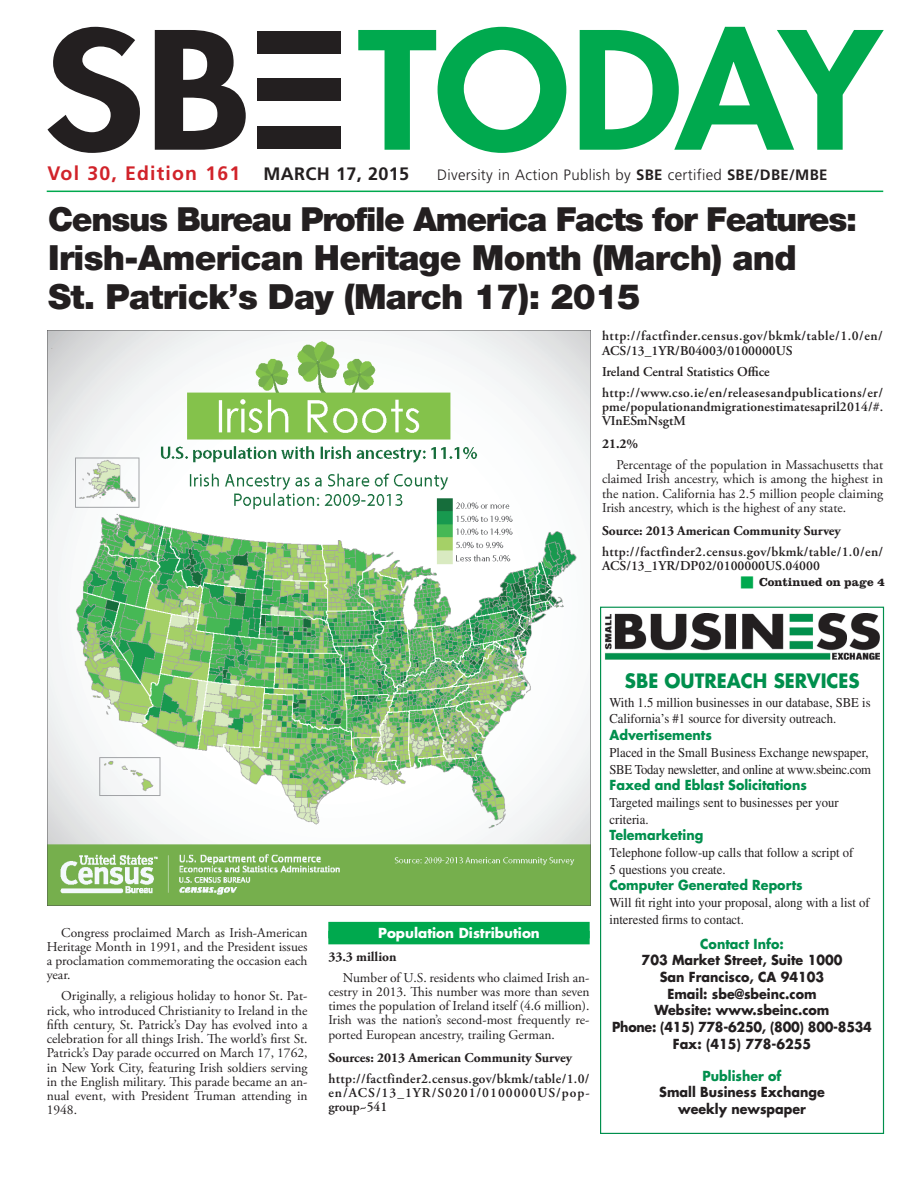
<style>
.page{position:relative;width:918px;height:1188px;background:#fff}
.page>*{position:absolute;margin:0;border:0;box-sizing:border-box;transform-origin:0 0}
.t1{font:900 34.5px/39px "Helvetica Neue LT";letter-spacing:-.02em;color:#231f20}
.t2{font:900 33px "Helvetica Neue LT";letter-spacing:-.04em;color:#231f20}
.t3{font:700 19.5px "Frutiger";letter-spacing:.06em;color:#d1232a}
.t4{font:700 19.35px "Futura";color:#008f4d;scale:.94 1}
.t5{font:300 15px "Frutiger";letter-spacing:.02em;color:#231f20}
.t6{font:13.5px/14.2px "Adobe Garamond Pro";color:#231f20;text-align:justify}
.t7{font:13.5px/16.6px "Times";color:#231f20;scale:.94 1}
.t8{font:600 13.5px/14.2px "Adobe Garamond Pro";letter-spacing:.015em;color:#231f20}
.t9{font:700 13.5px/16.6px "Futura";color:#231f20;text-align:center;scale:.94 1}
.t10{font:700 13.5px "Futura";color:#008f4d;scale:.94 1}
.t11{font:700 13.5px "Adobe Garamond Pro";color:#231f20}
.t12{font:600 13.5px/14.2px "Adobe Garamond Pro";letter-spacing:.04em;color:#231f20}
.t13{font:700 13.5px "Futura";color:#fff}
.t14{font:700 12px "Clarendon LT Std";color:#231f20}
.s1{font-size:18px;color:#231f20}
.s2{font-weight:700}
</style>
<div class="page">
<hr style="left:47px;top:191px;width:836px;height:1px;background:#00a94e">
<div style="left:600px;top:607px;width:284px;height:527px;background:#fff;border:1px solid #008f4d"></div>
<img style="left:605px;top:614px;width:275px;height:46px">
<div style="left:257px;top:126px;width:84px;height:22px;background:#231f20"></div>
<div style="left:257px;top:78px;width:84px;height:23px;background:#231f20"></div>
<div style="left:257px;top:31px;width:84px;height:22px;background:#231f20"></div>
<svg style="left:47px;top:27px;width:93px;height:126px"></svg>
<svg style="left:155px;top:30px;width:91px;height:120px"></svg>
<svg style="left:358px;top:27px;width:208px;height:126px"></svg>
<svg style="left:580px;top:27px;width:304px;height:123px"></svg>
<div style="left:328px;top:922px;width:262px;height:22px;background:#00a94e"></div>
<img style="left:47px;top:330px;width:544px;height:576px">
<h3 class="t3" style="left:47px;top:162px;width:363px">Vol 30, Edition 161 <span class="s1">MARCH 17, 2015</span></h3>
<p class="t5" style="left:437px;top:166px;width:392px">Diversity in Action Publish by <span class="s2">SBE</span> certified <span class="s2">SBE/DBE/MBE</span></p>
<h2 class="t2" style="left:48px;top:200px;width:810px">Census Bureau Profile America Facts for Features:</h2>
<h1 class="t1" style="left:48px;top:238px;width:750px">Irish-American Heritage Month (March) and<br>St. Patrick’s Day (March 17): 2015</h1>
<p class="t12" style="left:602px;top:329px;width:282px">http://factfinder.census.gov/bkmk/table/1.0/en/<br>ACS/13_1YR/B04003/0100000US</p>
<p class="t8" style="left:602px;top:361px;width:283px;line-height:21px">Ireland Central Statistics Office http://www.cso.ie/en/releasesandpublications/er/</p>
<p class="t8" style="left:602px;top:400px;width:283px">pme/populationandmigrationestimatesapril2014/#.<br>VInESmNsgtM</p>
<p class="t11" style="left:602px;top:436px;width:38px">21.2%</p>
<p class="t6" style="left:602px;top:458px;width:283px;text-indent:15px">Percentage of the population in Massachusetts that claimed Irish ancestry, which is among the highest in the nation. California has 2.5 million people claiming Irish ancestry, which is the highest of any state.</p>
<p class="t11" style="left:602px;top:523px;width:240px">Source: 2013 American Community Survey</p>
<p class="t8" style="left:602px;top:544px;width:283px">http://factfinder2.census.gov/bkmk/table/1.0/en/<br>ACS/13_1YR/DP02/0100000US.04000</p>
<p class="t14" style="left:759px;top:575px;width:127px">Continued on page 4</p>
<p class="t6" style="left:47px;top:926px;width:262px;text-indent:15px">Congress proclaimed March as Irish-American Heritage Month in 1991, and the President issues a proclamation commemorating the occasion each year.</p>
<p class="t6" style="left:47px;top:989px;width:262px;text-indent:15px">Originally, a religious holiday to honor St. Pat&shy;rick, who introduced Christianity to Ireland in the fifth century, St. Patrick’s Day has evolved into a celebration for all things Irish. The world’s first St.<br>Patrick’s Day parade occurred on March 17, 1762, in New York City, featuring Irish soldiers serving in the English military. This parade became an an&shy;nual event, with President Truman attending in 1948.</p>
<p class="t13" style="left:378px;top:923px;width:163px">Population Distribution</p>
<p class="t11" style="left:328px;top:948px;width:70px">33.3 million</p>
<p class="t6" style="left:328px;top:971px;width:263px;text-indent:15px">Number of U.S. residents who claimed Irish an&shy;cestry in 2013. This number was more than seven times the population of Ireland itself (4.6 million).<br>Irish was the nation’s second-most frequently re&shy;ported European ancestry, trailing German.</p>
<p class="t11" style="left:328px;top:1049px;width:245px">Sources: 2013 American Community Survey</p>
<p class="t8" style="left:328px;top:1071px;width:263px;text-align:justify">http://factfinder2.census.gov/bkmk/table/1.0/ en/ACS/13_1YR/S0201/0100000US/pop&shy;group~541</p>
<h3 class="t4" style="left:625px;top:667px;width:88px">SBE Outreac</h3>
<h3 class="t4" style="left:753px;top:667px;width:84px">h Services</h3>
<p class="t7" style="left:610px;top:694px;width:279px">With 1.5 million businesses in our database, SBE is<br>California’s #1 source for diversity outreach.</p>
<p class="t10" style="left:610px;top:726px;width:110px">Advertisements</p>
<p class="t7" style="left:610px;top:744px;width:280px">Placed in the Small Business Exchange newspaper,<br>SBE Today newsletter, and online at www.sbeinc.com</p>
<p class="t10" style="left:610px;top:776px;width:211px">Faxed and Eblast Solicitations</p>
<p class="t7" style="left:610px;top:794px;width:246px">Targeted mailings sent to businesses per your criteria.</p>
<p class="t10" style="left:610px;top:826px;width:101px">Telemarketing</p>
<p class="t7" style="left:610px;top:844px;width:261px">Telephone follow-up calls that follow a script of<br>5 questions you create.</p>
<p class="t10" style="left:610px;top:876px;width:207px">Computer Generated Reports</p>
<p class="t7" style="left:610px;top:894px;width:278px">Will fit right into your proposal, along with a list of interested firms to contact.</p>
<p class="t10" style="left:700px;top:934px;width:90px">Contact Info:</p>
<p class="t9" style="left:612px;top:951px;width:278px">703 Market Street, Suite 1000<br>San Francisco, CA 94103<br>Email: sbe@sbeinc.com<br>Website: www.sbeinc.com<br>Phone: (415) 778-6250, (800) 800-8534<br>Fax: (415) 778-6255</p>
<p class="t10" style="left:703px;top:1066px;width:86px">Publisher of</p>
<p class="t9" style="left:659px;top:1084px;width:178px">Small Business Exchange weekly newspaper</p>
</div>
